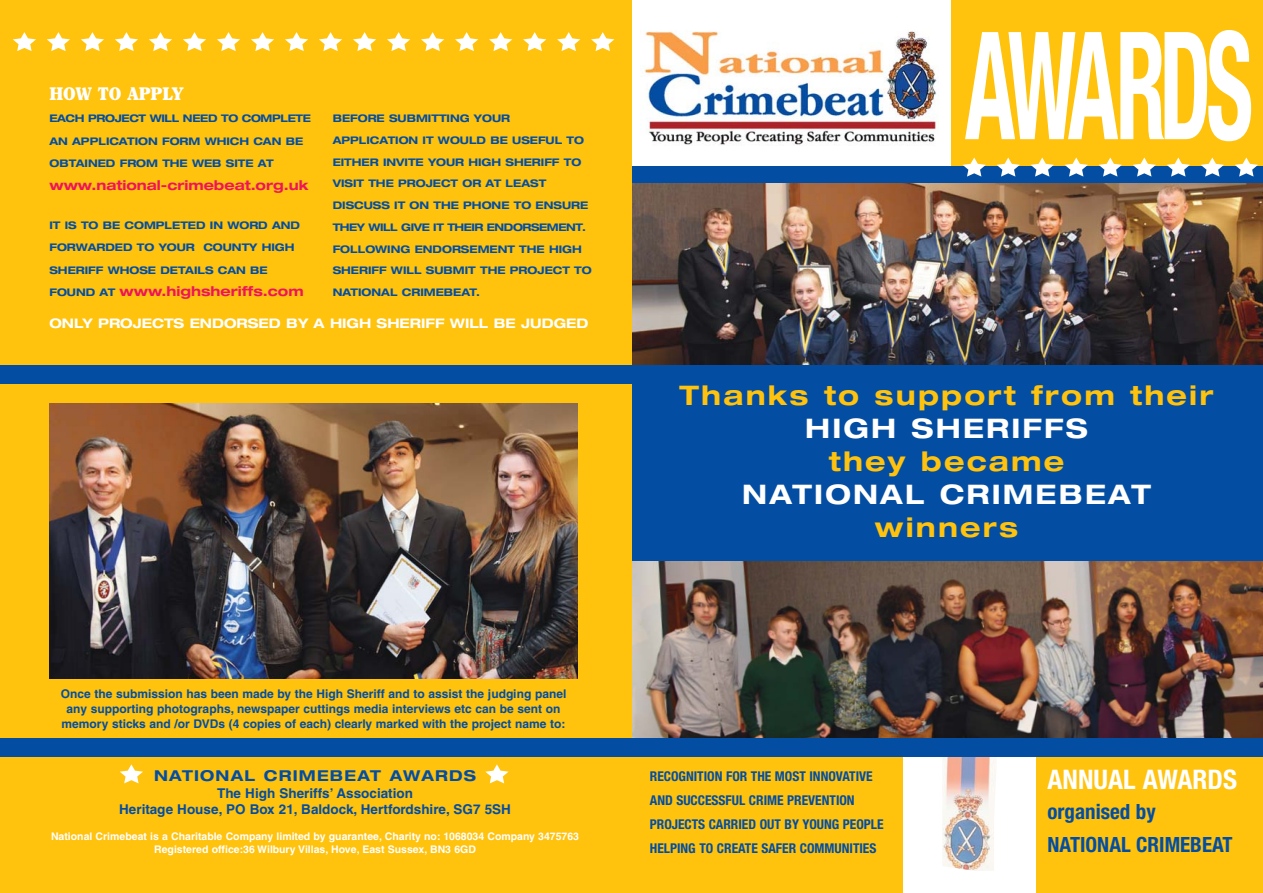
<style>
.page{position:relative;width:1263px;height:893px;background:#fff}
.page>*{position:absolute;margin:0;border:0;box-sizing:border-box;transform-origin:0 0}
.t1{font:700 condensed 150px "Helvetica Neue";letter-spacing:-.07em;color:#fff;scale:.6 1}
.t2{font:700 expanded 27px "Helvetica Neue";letter-spacing:.08em;color:#ffc20d}
.t3{font:700 expanded 27px "Helvetica Neue";letter-spacing:.08em;color:#fff}
.t4{font:700 condensed 27px "Helvetica Neue";color:#fff}
.t5{font:700 condensed 21px/33px "Helvetica Neue";color:#034da2}
.t6{font:900 18px "Clearface IT Cby BT";color:#fff}
.t7{font:700 expanded 15px "Helvetica Neue";letter-spacing:.08em;color:#034da2}
.t8{font:700 condensed 13.5px/24px "Helvetica Neue";color:#034da2}
.t9{font:700 13.5px/16.2px "Helvetica LT";color:#034da2;text-align:center}
.t10{font:700 expanded 13.5px "Helvetica Neue";color:#ed145a}
.t11{font:700 expanded 13.2px "Helvetica Neue";color:#fff}
.t12{font:700 12px/15px "Helvetica LT";color:#034da2;text-align:center}
.t13{font:700 expanded 10.5px/21.8px "Helvetica Neue";color:#034da2}
.t14{font:700 10.5px/12.6px "Helvetica LT";color:#fff;text-align:center}
.s1{font-size:10.5px;color:#034da2}
</style>
<div class="page">
<div style="left:951px;top:0;width:311px;height:171px;background:#ffc20d"></div>
<div style="left:631px;top:166px;width:631px;height:571px;background:#034da2"></div>
<img style="left:631px;top:183px;width:631px;height:181px">
<img style="left:631px;top:562px;width:631px;height:176px">
<div style="left:632px;top:739px;width:630px;height:154px;background:#ffc20d"></div>
<img style="left:640px;top:31px;width:298px;height:114px">
<div style="left:903px;top:753px;width:132px;height:140px;background:#fff"></div>
<img style="left:942px;top:756px;width:55px;height:115px">
<svg style="left:962px;top:158px;width:24px;height:19px"></svg>
<svg style="left:996px;top:158px;width:24px;height:19px"></svg>
<svg style="left:1030px;top:158px;width:24px;height:19px"></svg>
<svg style="left:1064px;top:158px;width:24px;height:19px"></svg>
<svg style="left:1098px;top:158px;width:24px;height:19px"></svg>
<svg style="left:1132px;top:158px;width:24px;height:19px"></svg>
<svg style="left:1166px;top:158px;width:24px;height:19px"></svg>
<svg style="left:1201px;top:158px;width:23px;height:19px"></svg>
<svg style="left:1235px;top:158px;width:23px;height:19px"></svg>
<div style="left:0;top:0;width:631px;height:763px;background:#ffc20d"></div>
<img style="left:49px;top:403px;width:529px;height:276px">
<div style="left:0;top:738px;width:632px;height:155px;background:#ffc20d"></div>
<div style="left:0;top:365px;width:632px;height:18px;background:#034da2"></div>
<div style="left:0;top:738px;width:634px;height:18px;background:#034da2"></div>
<svg style="left:120px;top:764px;width:23px;height:19px"></svg>
<svg style="left:485px;top:764px;width:24px;height:19px"></svg>
<svg style="left:13px;top:32px;width:23px;height:19px"></svg>
<svg style="left:47px;top:32px;width:23px;height:19px"></svg>
<svg style="left:81px;top:32px;width:23px;height:19px"></svg>
<svg style="left:115px;top:32px;width:23px;height:19px"></svg>
<svg style="left:149px;top:32px;width:23px;height:19px"></svg>
<svg style="left:183px;top:32px;width:23px;height:19px"></svg>
<svg style="left:217px;top:32px;width:23px;height:19px"></svg>
<svg style="left:251px;top:32px;width:23px;height:19px"></svg>
<svg style="left:285px;top:32px;width:23px;height:19px"></svg>
<svg style="left:319px;top:32px;width:23px;height:19px"></svg>
<svg style="left:353px;top:32px;width:23px;height:19px"></svg>
<svg style="left:387px;top:32px;width:23px;height:19px"></svg>
<svg style="left:421px;top:32px;width:23px;height:19px"></svg>
<svg style="left:455px;top:32px;width:23px;height:19px"></svg>
<svg style="left:489px;top:32px;width:23px;height:19px"></svg>
<svg style="left:523px;top:32px;width:23px;height:19px"></svg>
<svg style="left:557px;top:32px;width:23px;height:19px"></svg>
<svg style="left:591px;top:32px;width:23px;height:19px"></svg>
<div style="left:631px;top:738px;width:631px;height:18px;background:#034da2"></div>
<h3 class="t6" style="left:49px;top:84px;width:136px">HOW TO APPLY</h3>
<p class="t13" style="left:49px;top:108px;width:263px;line-height:22.5px">EACH PROJECT WILL NEED TO COMPLETE<br>AN APPLICATION FORM WHICH CAN BE<br>OBTAINED FROM THE WEB SITE AT</p>
<p class="t10" style="left:49px;top:180px;width:260px">www.national-crimebeat.org.uk</p>
<p class="t13" style="left:49px;top:215px;width:252px;line-height:22.5px">IT IS TO BE COMPLETED IN WORD AND<br>FORWARDED TO YOUR COUNTY HIGH<br>SHERIFF WHOSE DETAILS CAN BE</p>
<p class="t10" style="left:49px;top:286px;width:256px"><span class="s1">FOUND AT</span> www.highsheriffs.com</p>
<p class="t13" style="left:333px;top:108px;width:261px">BEFORE SUBMITTING YOUR<br>APPLICATION IT WOULD BE USEFUL TO<br>EITHER INVITE YOUR HIGH SHERIFF TO<br>VISIT THE PROJECT OR AT LEAST<br>DISCUSS IT ON THE PHONE TO ENSURE<br>THEY WILL GIVE IT THEIR ENDORSEMENT.<br>FOLLOWING ENDORSEMENT THE HIGH<br>SHERIFF WILL SUBMIT THE PROJECT TO<br>NATIONAL CRIMEBEAT.</p>
<p class="t11" style="left:49px;top:318px;width:540px">ONLY PROJECTS ENDORSED BY A HIGH SHERIFF WILL BE JUDGED</p>
<h1 class="t1" style="left:965px;top:32px;width:482px">AWARDS</h1>
<h2 class="t2" style="left:680px;top:386px;width:535px">Thanks to support from their</h2>
<h2 class="t3" style="left:805px;top:419px;width:284px">HIGH SHERIFFS</h2>
<h2 class="t2" style="left:829px;top:452px;width:237px">they became</h2>
<h2 class="t3" style="left:742px;top:485px;width:410px">NATIONAL CRIMEBEAT</h2>
<h2 class="t2" style="left:875px;top:518px;width:145px">winners</h2>
<p class="t12" style="left:61px;top:687px;width:507px">Once the submission has been made by the High Sheriff and to assist the judging panel any supporting photographs, newspaper cuttings media interviews etc can be sent on memory sticks and /or DVDs (4 copies of each) clearly marked with the project name to:</p>
<h3 class="t7" style="left:154px;top:770px;width:324px">NATIONAL CRIMEBEAT AWARDS</h3>
<p class="t9" style="left:119px;top:786px;width:393px">The High Sheriffs’ Association<br>Heritage House, PO Box 21, Baldock, Hertfordshire, SG7 5SH</p>
<p class="t14" style="left:51px;top:831px;width:530px">National Crimebeat is a Charitable Company limited by guarantee, Charity no: 1068034 Company 3475763<br>Registered office:36 Wilbury Villas, Hove, East Sussex, BN3 6GD</p>
<p class="t8" style="left:650px;top:765px;width:235px">RECOGNITION FOR THE MOST INNOVATIVE AND SUCCESSFUL CRIME PREVENTION PROJECTS CARRIED OUT BY YOUNG PEOPLE HELPING TO CREATE SAFER COMMUNITIES</p>
<h2 class="t4" style="left:1047px;top:770px;width:191px">ANNUAL AWARDS</h2>
<h3 class="t5" style="left:1047px;top:797px;width:187px">organised by<br>NATIONAL CRIMEBEAT</h3>
</div>
